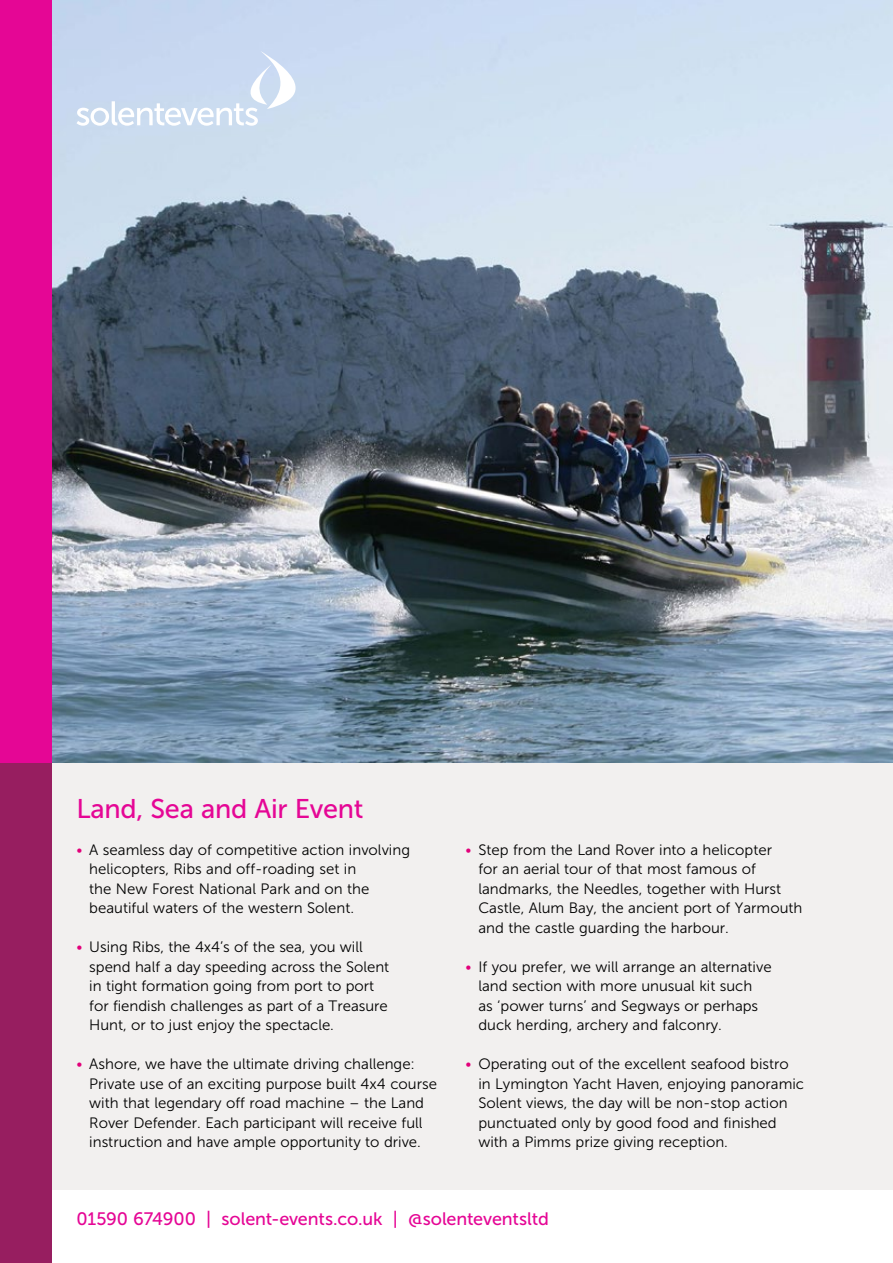
<style>
.page{position:relative;width:893px;height:1263px;background:#fff}
.page>*{position:absolute;margin:0;border:0;box-sizing:border-box;transform-origin:0 0}
.t1{font:27px "Museo Sans 500";letter-spacing:-.01em;color:#e50695}
.t2{font:18px "Museo Sans 500";letter-spacing:-.005em;color:#e50695}
.t3{font:15px/19.5px "Museo Sans 300";color:#000}
.s1{color:#e2007a}
</style>
<div class="page">
<div style="left:51px;top:764px;width:842px;height:426px;background:#f2f0ef"></div>
<img style="left:51px;top:0;width:842px;height:763px">
<div style="left:0;top:0;width:51px;height:763px;background:#e50695"></div>
<div style="left:0;top:764px;width:51px;height:499px;background:#971e60"></div>
<svg style="left:77px;top:51px;width:219px;height:75px;background:#d0def2"></svg>
<h1 class="t1" style="left:77px;top:794px;width:289px">Land, Sea and Air Event</h1>
<p class="t3" style="left:89px;top:840px;width:322px;text-indent:-13px"><span class="s1">•</span> A seamless day of competitive action involving helicopters, Ribs and off-roading set in<br>the New Forest National Park and on the beautiful waters of the western Solent.</p>
<p class="t3" style="left:89px;top:937px;width:301px;text-indent:-13px"><span class="s1">•</span> Using Ribs, the 4x4’s of the sea, you will spend half a day speeding across the Solent in tight formation going from port to port for fiendish challenges as part of a Treasure Hunt, or to just enjoy the spectacle.</p>
<p class="t3" style="left:89px;top:1054px;width:349px;text-indent:-13px"><span class="s1">•</span> Ashore, we have the ultimate driving challenge:<br>Private use of an exciting purpose built 4x4 course with that legendary off road machine – the Land Rover Defender. Each participant will receive full instruction and have ample opportunity to drive.</p>
<p class="t3" style="left:478px;top:840px;width:326px;text-indent:-13px"><span class="s1">•</span> Step from the Land Rover into a helicopter<br>for an aerial tour of that most famous of landmarks, the Needles, together with Hurst Castle, Alum Bay, the ancient port of Yarmouth and the castle guarding the harbour.</p>
<p class="t3" style="left:478px;top:957px;width:295px;text-indent:-13px"><span class="s1">•</span> If you prefer, we will arrange an alternative land section with more unusual kit such<br>as ‘power turns’ and Segways or perhaps duck herding, archery and falconry.</p>
<p class="t3" style="left:478px;top:1054px;width:327px;text-indent:-13px"><span class="s1">•</span> Operating out of the excellent seafood bistro in Lymington Yacht Haven, enjoying panoramic Solent views, the day will be non-stop action punctuated only by good food and finished with a Pimms prize giving reception.</p>
<p class="t2" style="left:77px;top:1209px;width:474px">01590 674900 | solent-events.co.uk | @solenteventsltd</p>
</div>
